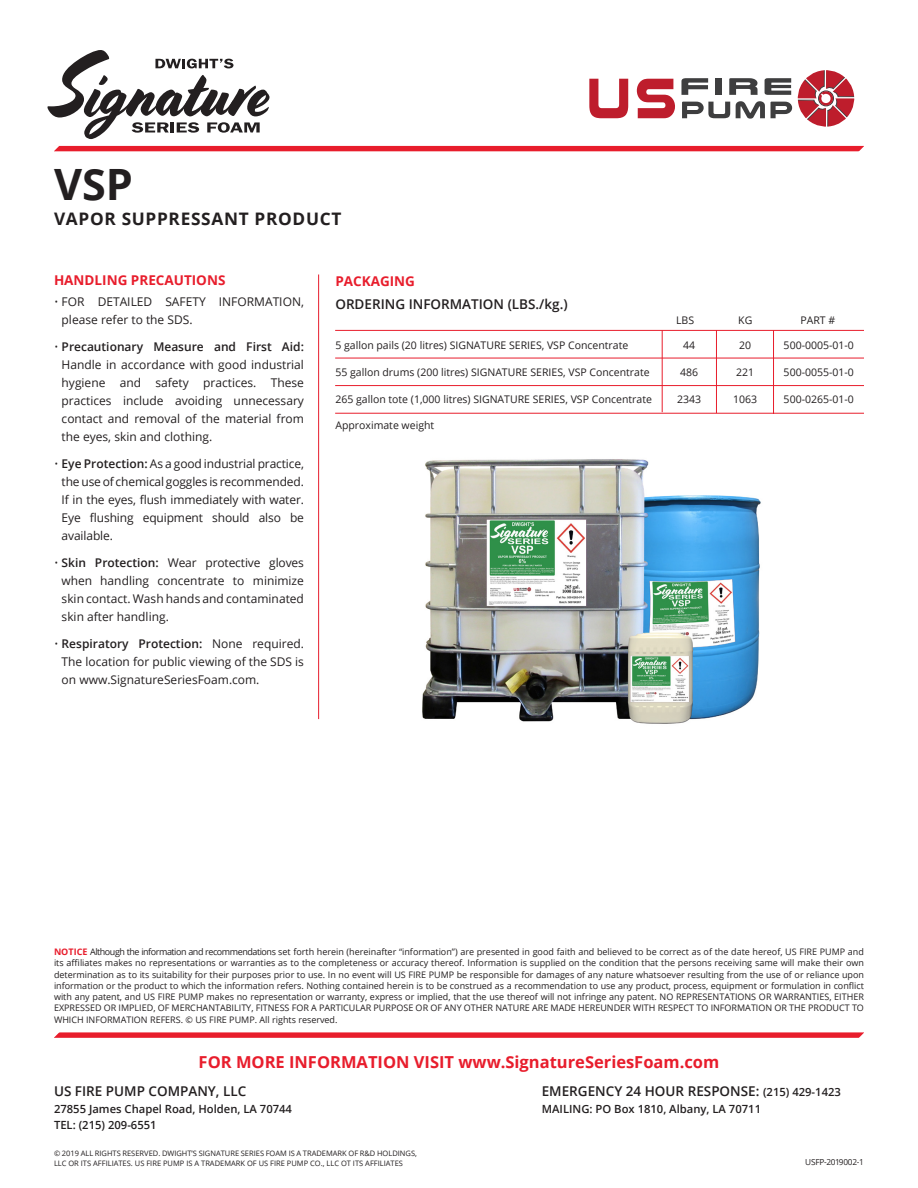
<style>
.page{position:relative;width:918px;height:1188px;background:#fff}
.page>*{position:absolute;margin:0;border:0;box-sizing:border-box;transform-origin:0 0}
.Body_Copy{font:700 43.2px "Open Sans";color:#231f20}
.Body_Copy-2{font:700 17.25px "Open Sans";letter-spacing:.04em;color:#231f20}
.t1{font:700 16.5px "Open Sans";color:#e81d2c}
.Body_Copy-3{font:600 13.5px "Open Sans";color:#231f20}
.Body_Copy-4{font:700 13.5px "Open Sans";color:#e81d2c}
.Body_Copy-5{font:12px/18px "Open Sans";color:#231f20;text-align:justify}
.t2{font:600 11.25px/16.5px "Open Sans";color:#231f20}
.t3{font:10.5px "Open Sans";color:#231f20}
.t4{font:9px/11.2px "Open Sans";color:#231f20;text-align:justify}
.t5{font:8.25px "Open Sans";letter-spacing:-.03em;color:#231f20}
.t6{font:7.5px/9.8px "Open Sans";color:#231f20}
.s1{font-weight:300}
.s2{font-weight:600}
.s3{font-weight:700;color:#e81d2c}
.s4{font-size:11.25px}
</style>
<div class="page">
<svg style="left:589px;top:79px;width:39px;height:39px"></svg>
<svg style="left:637px;top:79px;width:38px;height:39px"></svg>
<svg style="left:681px;top:70px;width:174px;height:57px"></svg>
<div style="left:54px;top:1032px;width:810px;height:6px;background:#e81d2c"></div>
<svg style="left:857px;top:1032px;width:7px;height:6px"></svg>
<svg style="left:54px;top:1032px;width:6px;height:6px"></svg>
<hr style="left:318px;top:274px;width:1px;height:445px;background:#e71d2d">
<div style="left:54px;top:146px;width:810px;height:5px;background:#e81d2c"></div>
<svg style="left:857px;top:145px;width:7px;height:7px"></svg>
<svg style="left:47px;top:50px;width:222px;height:102px"></svg>
<img style="left:422px;top:459px;width:339px;height:265px">
<hr style="left:335px;top:358px;width:529px;height:1px;background:#e81d2c">
<hr style="left:335px;top:385px;width:529px;height:1px;background:#e81d2c">
<hr style="left:335px;top:330px;width:529px;height:1px;background:#e81d2c">
<hr style="left:335px;top:413px;width:529px;height:1px;background:#e81d2c">
<hr style="left:716px;top:330px;width:1px;height:83px;background:#e81d2c">
<hr style="left:773px;top:330px;width:1px;height:84px;background:#e81d2c">
<hr style="left:662px;top:330px;width:1px;height:82px;background:#e81d2c">
<p class="Body_Copy" style="left:54px;top:153px;width:80px">VSP</p>
<p class="Body_Copy-2" style="left:54px;top:206px;width:289px">VAPOR SUPPRESSANT PRODUCT</p>
<p class="Body_Copy-4" style="left:54px;top:270px;width:173px">HANDLING PRECAUTIONS</p>
<p class="Body_Copy-5" style="left:62px;top:292px;width:244px;text-indent:-8px"><span class="s1">•</span> FOR DETAILED SAFETY INFORMATION, please refer to the SDS.</p>
<p class="Body_Copy-5" style="left:62px;top:337px;width:244px;text-indent:-8px"><span class="s1">•</span> <span class="s2">Precautionary Measure and First Aid:<br></span>Handle in accordance with good industrial hygiene and safety practices. These practices include avoiding unnecessary contact and removal of the material from the eyes, skin and clothing.</p>
<p class="Body_Copy-5" style="left:62px;top:454px;width:244px;text-indent:-8px"><span class="s1">•</span> <span class="s2">Eye Protection:</span> As a good industrial practice, the use of chemical goggles is recommended.<br>If in the eyes, flush immediately with water.<br>Eye flushing equipment should also be available.</p>
<p class="Body_Copy-5" style="left:62px;top:553px;width:244px;text-indent:-8px"><span class="s1">•</span> <span class="s2">Skin Protection:</span> Wear protective gloves when handling concentrate to minimize skin contact. Wash hands and contaminated skin after handling.</p>
<p class="Body_Copy-5" style="left:62px;top:634px;width:244px;text-indent:-8px"><span class="s1">•</span> <span class="s2">Respiratory Protection:</span> None required.<br>The location for public viewing of the SDS is on www.SignatureSeriesFoam.com.</p>
<p class="Body_Copy-4" style="left:335px;top:272px;width:81px">PACKAGING</p>
<p class="Body_Copy-3" style="left:335px;top:295px;width:234px">ORDERING INFORMATION (LBS./kg.)</p>
<p class="t3" style="left:335px;top:338px;width:294px">5 gallon pails (20 litres) SIGNATURE SERIES, VSP Concentrate</p>
<p class="t3" style="left:683px;top:338px;width:14px">44</p>
<p class="t3" style="left:784px;top:338px;width:72px">500-0005-01-0</p>
<p class="t3" style="left:680px;top:365px;width:20px">486</p>
<p class="t3" style="left:677px;top:392px;width:26px">2343</p>
<p class="t3" style="left:733px;top:392px;width:26px">1063</p>
<p class="t3" style="left:676px;top:313px;width:20px">LBS</p>
<p class="t3" style="left:738px;top:313px;width:16px">KG</p>
<p class="t3" style="left:800px;top:313px;width:36px">PART #</p>
<p class="t3" style="left:739px;top:338px;width:14px">20</p>
<p class="t3" style="left:335px;top:365px;width:316px">55 gallon drums (200 litres) SIGNATURE SERIES, VSP Concentrate</p>
<p class="t3" style="left:335px;top:392px;width:318px">265 gallon tote (1,000 litres) SIGNATURE SERIES, VSP Concentrate</p>
<p class="t3" style="left:784px;top:365px;width:72px">500-0055-01-0</p>
<p class="t3" style="left:784px;top:392px;width:72px">500-0265-01-0</p>
<p class="t3" style="left:736px;top:365px;width:20px">221</p>
<p class="t3" style="left:335px;top:418px;width:100px">Approximate weight</p>
<p class="t4" style="left:54px;top:946px;width:812px"><span class="s3">NOTICE</span> Although the information and recommendations set forth herein (hereinafter “information”) are presented in good faith and believed to be correct as of the date hereof, US FIRE PUMP and its affiliates makes no representations or warranties as to the completeness or accuracy thereof. Information is supplied on the condition that the persons receiving same will make their own determination as to its suitability for their purposes prior to use. In no event will US FIRE PUMP be responsible for damages of any nature whatsoever resulting from the use of or reliance upon information or the product to which the information refers. Nothing contained herein is to be construed as a recommendation to use any product, process, equipment or formulation in conflict with any patent, and US FIRE PUMP makes no representation or warranty, express or implied, that the use thereof will not infringe any patent. NO REPRESENTATIONS OR WARRANTIES, EITHER EXPRESSED OR IMPLIED, OF MERCHANTABILITY, FITNESS FOR A PARTICULAR PURPOSE OR OF ANY OTHER NATURE ARE MADE HEREUNDER WITH RESPECT TO INFORMATION OR THE PRODUCT TO WHICH INFORMATION REFERS. © US FIRE PUMP. All rights reserved.</p>
<h3 class="t1" style="left:199px;top:1051px;width:522px">FOR MORE INFORMATION VISIT www.SignatureSeriesFoam.com</h3>
<h3 class="Body_Copy-3" style="left:54px;top:1082px;width:194px">US FIRE PUMP COMPANY, LLC</h3>
<p class="t2" style="left:54px;top:1100px;width:240px">27855 James Chapel Road, Holden, LA 70744<br>TEL: (215) 209-6551</p>
<p class="t6" style="left:54px;top:1148px;width:365px">© 2019 ALL RIGHTS RESERVED. DWIGHT’S SIGNATURE SERIES FOAM IS A TRADEMARK OF R&amp;D HOLDINGS,<br>LLC OR ITS AFFILIATES. US FIRE PUMP IS A TRADEMARK OF US FIRE PUMP CO., LLC OT ITS AFFILIATES</p>
<h3 class="Body_Copy-3" style="left:542px;top:1082px;width:301px">EMERGENCY 24 HOUR RESPONSE: <span class="s4">(215) 429-1423</span></h3>
<p class="t2" style="left:542px;top:1100px;width:221px">MAILING: PO Box 1810, Albany, LA 70711</p>
<p class="t5" style="left:805px;top:1157px;width:60px">USFP-2019002-1</p>
</div>
